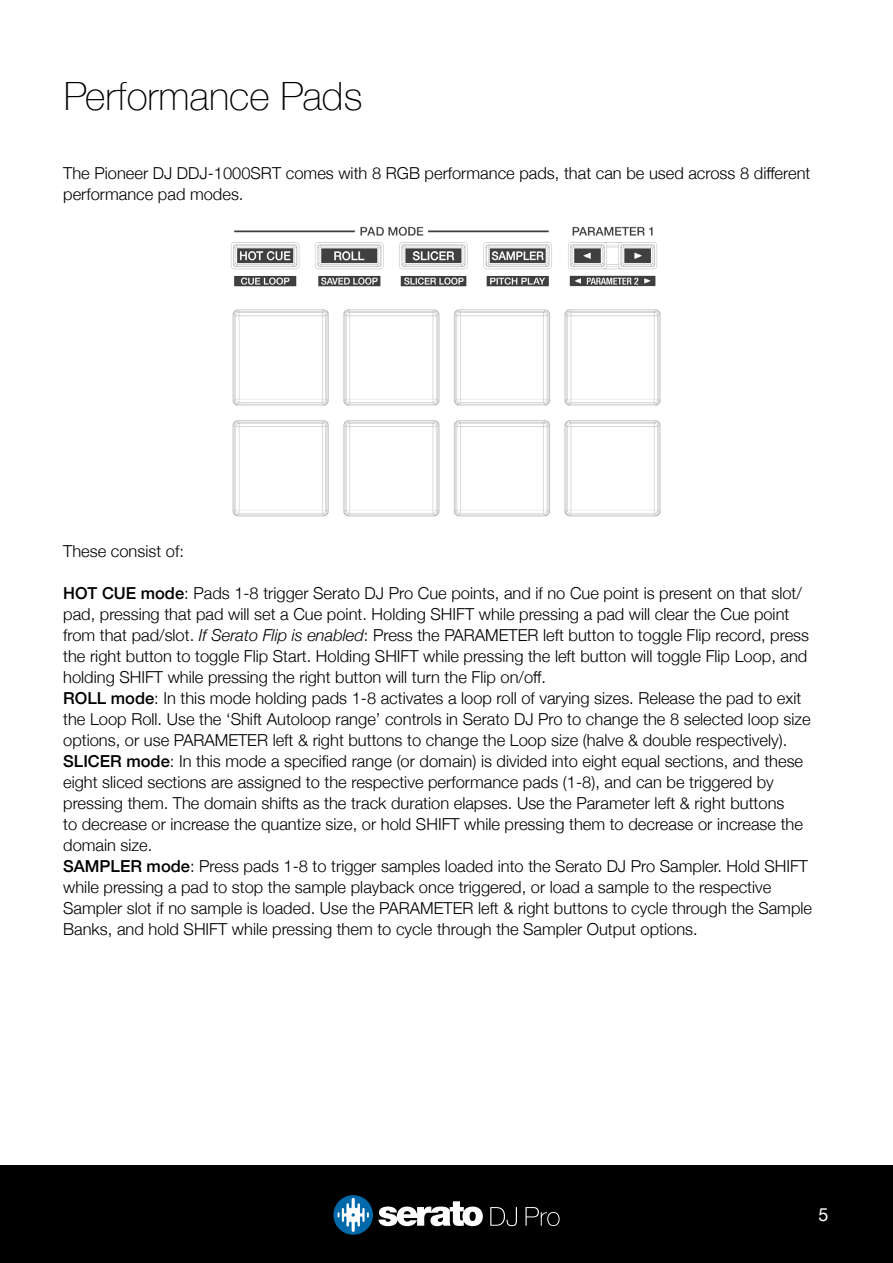
<style>
.page{position:relative;width:893px;height:1263px;background:#fff}
.page>*{position:absolute;margin:0;border:0;box-sizing:border-box;transform-origin:0 0}
.t1{font:100 39px "Helvetica Neue";color:#000}
.t2{font:18px "Helvetica Neue";color:#fff}
.t3{font:300 16.5px/21px "Helvetica Neue";color:#000}
.s1{font-weight:500}
.s2{font-style:italic}
</style>
<div class="page">
<div style="left:0;top:1165px;width:893px;height:98px;background:#000"></div>
<svg style="left:379px;top:1201px;width:104px;height:25px"></svg>
<svg style="left:333px;top:1195px;width:40px;height:40px"></svg>
<svg style="left:525px;top:1207px;width:35px;height:19px"></svg>
<svg style="left:490px;top:1207px;width:27px;height:19px"></svg>
<img style="left:230px;top:226px;width:431px;height:291px">
<h1 class="t1" style="left:64px;top:66px;width:300px">Performance Pads</h1>
<p class="t3" style="left:63px;top:161px;width:749px">The Pioneer DJ DDJ-1000SRT comes with 8 RGB performance pads, that can be used across 8 different performance pad modes.</p>
<p class="t3" style="left:63px;top:539px;width:122px">These consist of:</p>
<p class="t3" style="left:63px;top:581px;width:750px"><span class="s1">HOT CUE mode</span>: Pads 1-8 trigger Serato DJ Pro Cue points, and if no Cue point is present on that slot/ pad, pressing that pad will set a Cue point. Holding SHIFT while pressing a pad will clear the Cue point from that pad/slot. <span class="s2">If Serato Flip is enabled</span>: Press the PARAMETER left button to toggle Flip record, press the right button to toggle Flip Start. Holding SHIFT while pressing the left button will toggle Flip Loop, and holding SHIFT while pressing the right button will turn the Flip on/off.<br><span class="s1">ROLL mode</span>: In this mode holding pads 1-8 activates a loop roll of varying sizes. Release the pad to exit the Loop Roll. Use the ‘Shift Autoloop range’ controls in Serato DJ Pro to change the 8 selected loop size options, or use PARAMETER left &amp; right buttons to change the Loop size (halve &amp; double respectively).<br><span class="s1">SLICER mode</span>: In this mode a specified range (or domain) is divided into eight equal sections, and these eight sliced sections are assigned to the respective performance pads (1-8), and can be triggered by pressing them. The domain shifts as the track duration elapses. Use the Parameter left &amp; right buttons<br>to decrease or increase the quantize size, or hold SHIFT while pressing them to decrease or increase the domain size.<br><span class="s1">SAMPLER mode</span>: Press pads 1-8 to trigger samples loaded into the Serato DJ Pro Sampler. Hold SHIFT while pressing a pad to stop the sample playback once triggered, or load a sample to the respective Sampler slot if no sample is loaded. Use the PARAMETER left &amp; right buttons to cycle through the Sample Banks, and hold SHIFT while pressing them to cycle through the Sampler Output options.</p>
<p class="t2" style="left:818px;top:1202px;width:12px">5</p>
</div>
